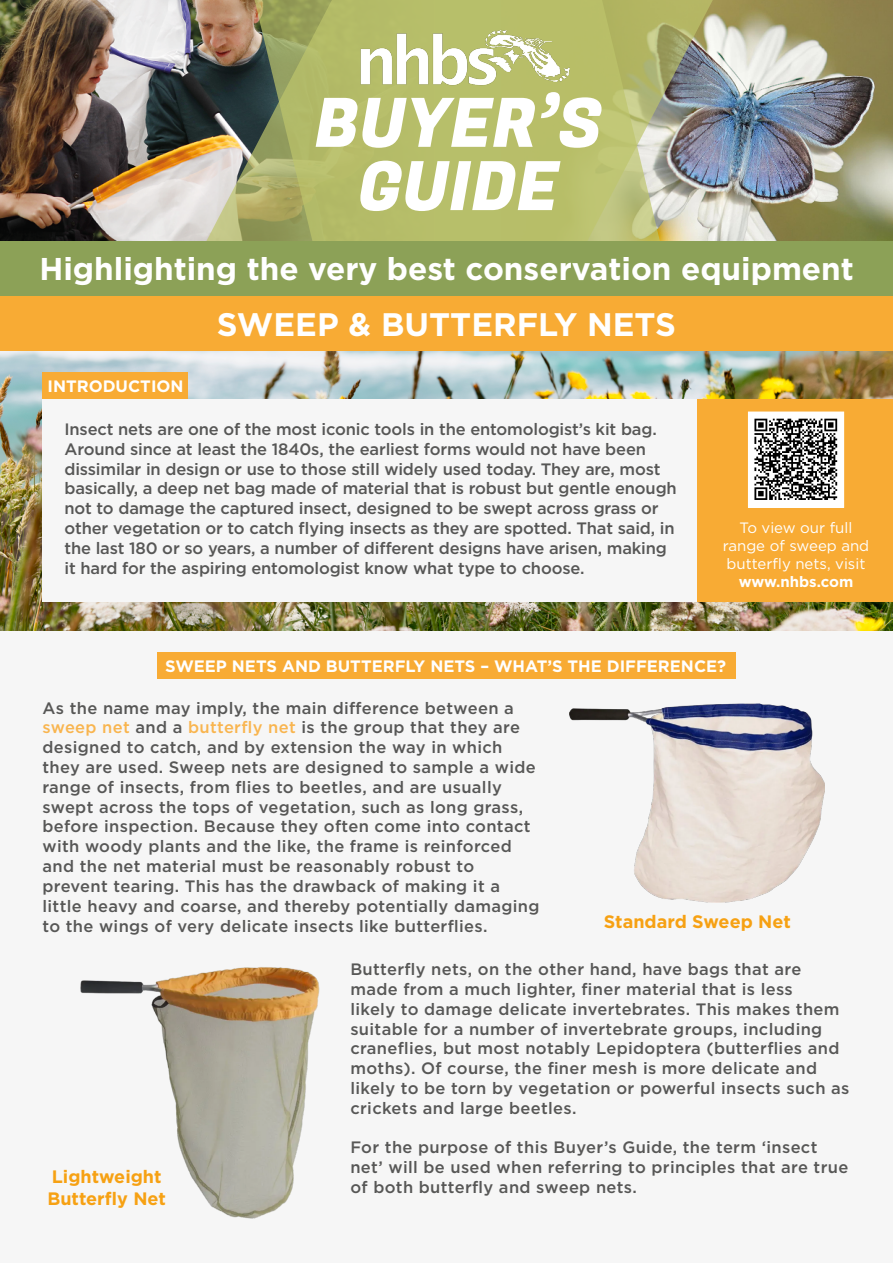
<style>
.page{position:relative;width:893px;height:1263px;background:#fff}
.page>*{position:absolute;margin:0;border:0;box-sizing:border-box;transform-origin:0 0}
.t1{font:67.95px "Fugaz One";color:#fff}
.t2{font:700 32.55px "Gotham";color:#fff}
.t3{font:700 31.5px "Gotham";color:#fff}
.t4{font:700 18px/21.6px "Gotham";color:#f6a113}
.t5{font:500 16.5px/19.8px "Gotham";letter-spacing:.02em;color:#575756}
.t6{font:500 16.5px/19.8px "Gotham";letter-spacing:-.01em;color:#575756}
.t7{font:700 16.5px "Gotham";color:#fff}
.t8{font:15px/18px "Gotham";color:#fff;text-align:center}
.t9{font:700 15px "Gotham";color:#fff}
.s1{color:#f9b54f}
</style>
<div class="page">
<img style="left:714px;top:0;width:179px;height:242px">
<img style="left:0;top:0;width:179px;height:242px">
<img style="left:179px;top:0;width:535px;height:242px">
<img style="left:360px;top:30px;width:209px;height:56px">
<img style="left:0;top:350px;width:893px;height:281px">
<div style="left:0;top:242px;width:893px;height:54px;background:#8ca157"></div>
<div style="left:0;top:296px;width:893px;height:54px;background:#f8ab34"></div>
<div style="left:0;top:631px;width:893px;height:632px;background:#f6f6f6"></div>
<div style="left:43px;top:399px;width:807px;height:203px;background:#f6f6f6"></div>
<div style="left:157px;top:653px;width:579px;height:26px;background:#f8ab34"></div>
<div style="left:43px;top:372px;width:145px;height:27px;background:#f8ab34"></div>
<div style="left:697px;top:399px;width:196px;height:203px;background:#f8ab34"></div>
<img style="left:750px;top:413px;width:92px;height:93px">
<div style="left:748px;top:411px;width:96px;height:97px;border:1px solid #fff"></div>
<img style="left:570px;top:703px;width:255px;height:200px">
<img style="left:80px;top:967px;width:240px;height:252px">
<h1 class="t1" style="left:314px;top:76px;width:289px">BUYER’S</h1>
<h1 class="t1" style="left:358px;top:139px;width:202px">GUIDE</h1>
<h3 class="t3" style="left:39px;top:247px;width:816px">Highlighting the very best conservation equipment</h3>
<h2 class="t2" style="left:217px;top:303px;width:461px">SWEEP &amp; BUTTERFLY NETS</h2>
<p class="t7" style="left:48px;top:375px;width:138px">INTRODUCTION</p>
<p class="t6" style="left:64px;top:419px;width:614px">Insect nets are one of the most iconic tools in the entomologist’s kit bag.<br>Around since at least the 1840s, the earliest forms would not have been dissimilar in design or use to those still widely used today. They are, most basically, a deep net bag made of material that is robust but gentle enough not to damage the captured insect, designed to be swept across grass or other vegetation or to catch flying insects as they are spotted. That said, in the last 180 or so years, a number of different designs have arisen, making it hard for the aspiring entomologist know what type to choose.</p>
<p class="t8" style="left:723px;top:518px;width:148px">To view our full range of sweep and butterfly nets, visit</p>
<p class="t9" style="left:739px;top:571px;width:116px">www.nhbs.com</p>
<p class="t7" style="left:165px;top:655px;width:562px">SWEEP NETS AND BUTTERFLY NETS – WHAT’S THE DIFFERENCE?</p>
<p class="t5" style="left:43px;top:698px;width:499px">As the name may imply, the main difference between a <span class="s1">sweep net</span> and a <span class="s1">butterfly net</span> is the group that they are designed to catch, and by extension the way in which they are used. Sweep nets are designed to sample a wide range of insects, from flies to beetles, and are usually swept across the tops of vegetation, such as long grass, before inspection. Because they often come into contact with woody plants and the like, the frame is reinforced and the net material must be reasonably robust to prevent tearing. This has the drawback of making it a little heavy and coarse, and thereby potentially damaging to the wings of very delicate insects like butterflies.</p>
<p class="t5" style="left:350px;top:959px;width:501px">Butterfly nets, on the other hand, have bags that are made from a much lighter, finer material that is less<br>likely to damage delicate invertebrates. This makes them suitable for a number of invertebrate groups, including craneflies, but most notably Lepidoptera (butterflies and moths). Of course, the finer mesh is more delicate and likely to be torn by vegetation or powerful insects such as crickets and large beetles.</p>
<p class="t5" style="left:350px;top:1137px;width:499px">For the purpose of this Buyer’s Guide, the term ‘insect net’ will be used when referring to principles that are true of both butterfly and sweep nets.</p>
<p class="t4" style="left:604px;top:910px;width:189px">Standard Sweep Net</p>
<p class="t4" style="left:47px;top:1166px;width:120px">Lightweight<br>Butterfly Net</p>
</div>
